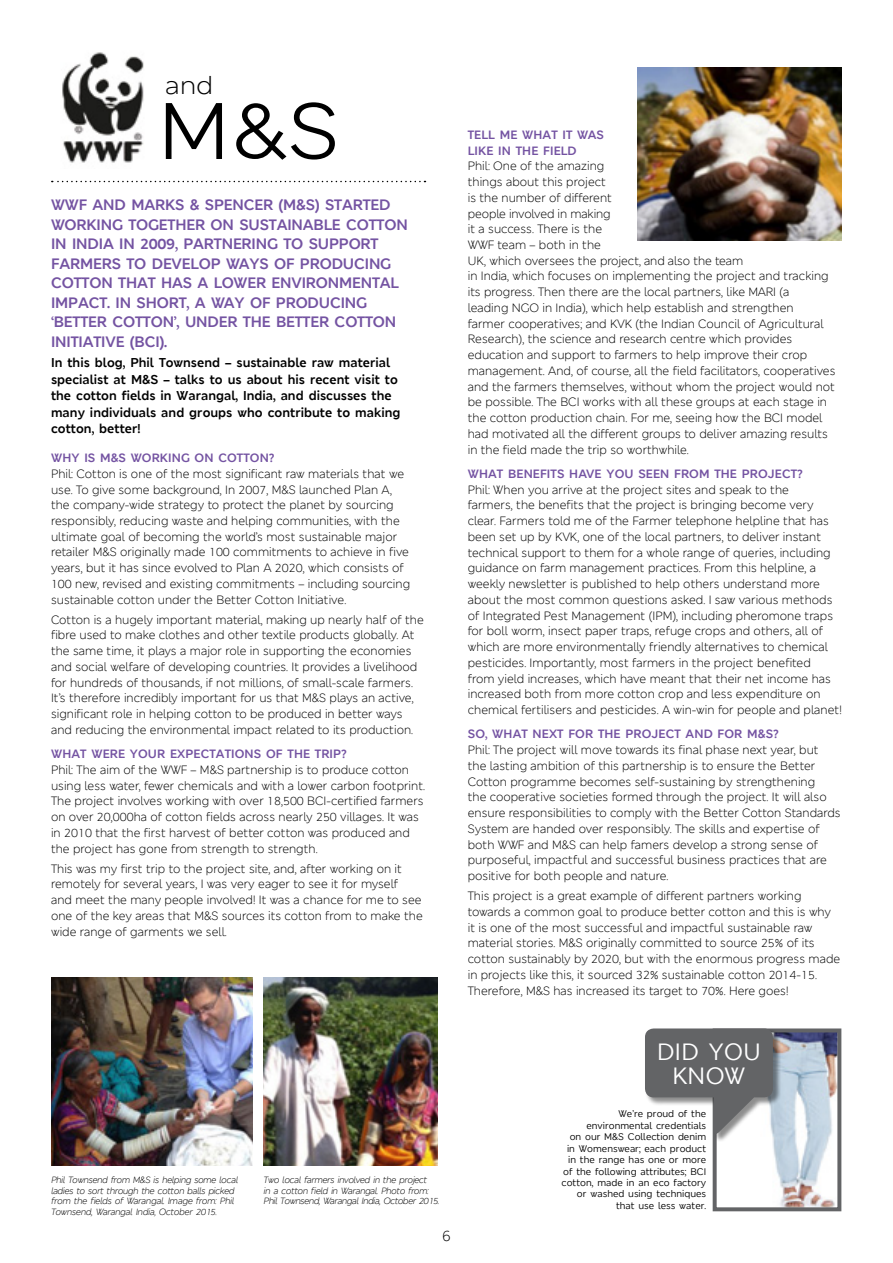
<style>
.page{position:relative;width:893px;height:1263px;background:#fff}
.page>*{position:absolute;margin:0;border:0;box-sizing:border-box;transform-origin:0 0}
.t1{font:24.6px "MS London";color:#000;scale:1.11 1}
.t2{font:600 23.4px/23.4px "MS London";letter-spacing:.02em;color:#fff;text-align:center}
.t3{font:700 15px/19.5px "MS London";letter-spacing:-.01em;color:#7453a2}
.t4{font:15px "MS London";color:#000}
.t5{font:700 12.75px/16.5px "MS London";color:#000}
.t6{font:12px/15.8px "MS London";color:#000}
.t7{font:700 12px/15.8px "MS London";letter-spacing:.01em;color:#7453a2}
.t8{font:600 9.6px/11.4px "MS London";color:#000;text-align:right}
.t9{font:italic 9px/10.5px "MS London";letter-spacing:-.04em;color:#000}
</style>
<div class="page">
<svg style="left:166px;top:102px;width:169px;height:58px"></svg>
<img style="left:62px;top:52px;width:82px;height:111px">
<img style="left:638px;top:67px;width:203px;height:173px">
<img style="left:51px;top:978px;width:202px;height:187px">
<img style="left:264px;top:978px;width:174px;height:187px">
<svg style="left:52px;top:181px;width:373px;height:1px"></svg>
<img style="left:772px;top:1033px;width:64px;height:173px">
<div style="left:713px;top:1028px;width:128px;height:183px;border:4px solid #636466"></div>
<div style="left:645px;top:1029px;width:135px;height:112px;background:#000;opacity:.45"></div>
<svg style="left:645px;top:1028px;width:128px;height:110px"></svg>
<h1 class="t1" style="left:166px;top:69px;width:44px">and</h1>
<p class="t3" style="left:51px;top:195px;width:358px;text-indent:42px">AND MARKS &amp; SPENC ER (M&amp;S) STARTED WORKING TOGETHER ON SUSTAINABLE COTTON IN I NDIA IN 2009, PARTNERING TO SUPPORT FARMERS TO DEVELOP WAYS OF PRODUCING COTTON THAT HAS A LOWER ENVIRONMENTAL IMPACT. I N SHORT, A WAY OF PRODUCING ‘BETTER COTTON’, UNDER THE BETTER COTTON<br>I NITIATIVE (BCI).</p>
<p class="t5" style="left:51px;top:355px;width:351px">I N THIS BLOG, PHIL TOWNSEND – SUSTAINABLE RAW MATERIAL SPECIALIST AT M &amp;S – TALKS TO US ABOUT HIS RECENT VISIT TO THE COTTON FIELDS IN WARANGAL, I NDIA, AND DISCUSSES THE MANY INDIVIDUALS AND GROUPS WHO CONTRIBUTE TO MAKING COTTON, BETTER!</p>
<p class="t7" style="left:51px;top:450px;width:225px">WHY IS M&amp;S WO RKING O N COTTO N?</p>
<p class="t6" style="left:51px;top:465px;width:361px">Phil: Cotton is one of the most significant raw materials that we use. To give some background, I n 2007, M&amp;S launched Plan A, the company-wide strategy to protect the planet by sourcing responsibly, reducing waste and helping communities, with the ultimate goal of becoming the world’s most sustainable major retailer M&amp;S originally made 100 commitments to achieve in five years, but it has since evolved to Plan A 2020, which consists of 100 new, revised and existing commitments – including sourcing sustainable cotton under the Better Cotton I nitiative.</p>
<p class="t6" style="left:51px;top:611px;width:374px">Cotton is a hugely important material, making up nearly half of the fibre used to make clothes and other textile products globally. At the same time, it plays a major role in supporting the economies and social welfare of developing countries. It provides a livelihood for hundreds of thousands, if not millions, of small-scale farmers.<br>It’s therefore incredibly important for us that M&amp;S plays an active, significant role in helping cotton to be produced in better ways and reducing the environmental impact related to its production.</p>
<p class="t7" style="left:51px;top:746px;width:60px">WHAT WERE</p>
<p class="t7" style="left:130px;top:746px;width:218px">YOUR EXPECTATIONS OF THE TRIP?</p>
<p class="t6" style="left:51px;top:762px;width:120px">Phil: The aim of the WWF</p>
<p class="t3" style="left:51px;top:195px;width:13px">WWF</p>
<p class="t6" style="left:51px;top:762px;width:376px;text-indent:140px">– M&amp;S partnership is to produce cotton using less water, fewer chemicals and with a lower carbon footprint.<br>The project involves working with over 18,500 BCI-certified farmers on over 20,000ha of cotton fields across nearly 250 villages. It was in 2010 that the first harvest of better cotton was produced and the project has gone from strength to strength.</p>
<p class="t6" style="left:51px;top:860px;width:373px">This was my first trip to the project site, and, after working on it remotely for several years, I was very eager to see it for myself<br>and meet the many people involved! It was a chance for me to see one of the key areas that M &amp;S sources its cotton from to make the wide range of garments we sell.</p>
<p class="t7" style="left:468px;top:127px;width:138px">TELL ME WHAT IT WAS<br>LIKE IN THE FIELD</p>
<p class="t6" style="left:468px;top:158px;width:146px">Phil: One of the amazing things about this project is the number of different people involved in making it a success. There is the<br>WWF</p>
<p class="t6" style="left:468px;top:237px;width:363px;text-indent:30px">team – both in the<br>UK, which oversees the project, and also the team<br>in I ndia, which focuses on implementing the project and tracking its progress. Then there are the local partners, like MARI</p>
<p class="t6" style="left:468px;top:284px;width:369px;text-indent:312px">(a<br>leading NGO in I ndia), which help establish and strengthen<br>farmer cooperatives; and KVK (the I ndian Council of Agricultural Research), the science and research centre which provides education and support to farmers to help improve their crop management. And, of course, all the field facilitators, cooperatives and the farmers themselves, without whom the project would not be possible. The BCI works with all these groups at each stage in the cotton production chain. For me, seeing how the BCI model had motivated all the different groups to deliver amazing results in the field made the trip so worthwhile.</p>
<p class="t7" style="left:468px;top:466px;width:337px">WHAT BENEFITS HAVE YOU SEEN FROM THE PROJECT?</p>
<p class="t6" style="left:468px;top:481px;width:375px">Phil: When you arrive at the project sites and speak to the<br>farmers, the benefits that the project is bringing become very clear. Farmers told me of the Farmer telephone helpline that has been set up by KVK, one of the local partners, to deliver instant technical support to them for a whole range of queries, including guidance on farm management practices. From this helpline, a weekly newsletter is published to help others understand more about the most common questions asked. I saw various methods of I ntegrated Pest Management (IPM), including pheromone traps for boll worm, insect paper traps, refuge crops and others, all of which are more environmentally friendly alternatives to chemical pesticides. Importantly, most farmers in the project benefited<br>from yield increases, which have meant that their net income has increased both from more cotton crop and less expenditure on chemical fertilisers and pesticides. A win-win for people and planet!</p>
<p class="t7" style="left:468px;top:726px;width:312px">SO, WHAT NEXT FO R THE PROJECT AND FO R M&amp;S?</p>
<p class="t6" style="left:468px;top:742px;width:374px">Phil: The project will move towards its final phase next year, but<br>the lasting ambition of this partnership is to ensure the Better Cotton programme becomes self-sustaining by strengthening<br>the cooperative societies formed through the project. It will also ensure responsibilities to comply with the Better Cotton Standards System are handed over responsibly. The skills and expertise of both WWF</p>
<p class="t6" style="left:468px;top:836px;width:361px;text-indent:60px">and M&amp;S can help famers develop a strong sense of purposeful, impactful and successful business practices that are positive for both people and nature.</p>
<p class="t6" style="left:468px;top:888px;width:374px">This project is a great example of different partners working towards a common goal to produce better cotton and this is why it is one of the most successful and impactful sustainable raw material stories. M &amp;S originally committed to source 25% of its cotton sustainably by 2020, but with the enormous progress made in projects like this, it sourced 32% sustainable cotton 2014-15.<br>Therefore, M &amp;S has increased its target to 70%. H ere goes!</p>
<p class="t9" style="left:51px;top:1175px;width:189px">Phil Townsend from M&amp;S is helping some local ladies to sort through the cotton balls picked from the fields of Warangal. Image from: Phil Townsend, Warangal India, October 2015.</p>
<p class="t9" style="left:264px;top:1175px;width:177px">Two local farmers involved in the project<br>in a cotton field in Warangal. Photo from:<br>Phil Townsend, Warangal India, October 2015.</p>
<p class="t4" style="left:442px;top:1226px;width:10px">6</p>
<h2 class="t2" style="left:657px;top:1040px;width:105px">DID You know</h2>
<p class="t8" style="left:562px;top:1108px;width:146px">We’re proud of the environmental credentials<br>on our M&amp;S Collection denim in Womenswear; each product in the range has one or more of the following attributes; BCI cotton, made in an eco factory or washed using techniques that use less water.</p>
</div>
